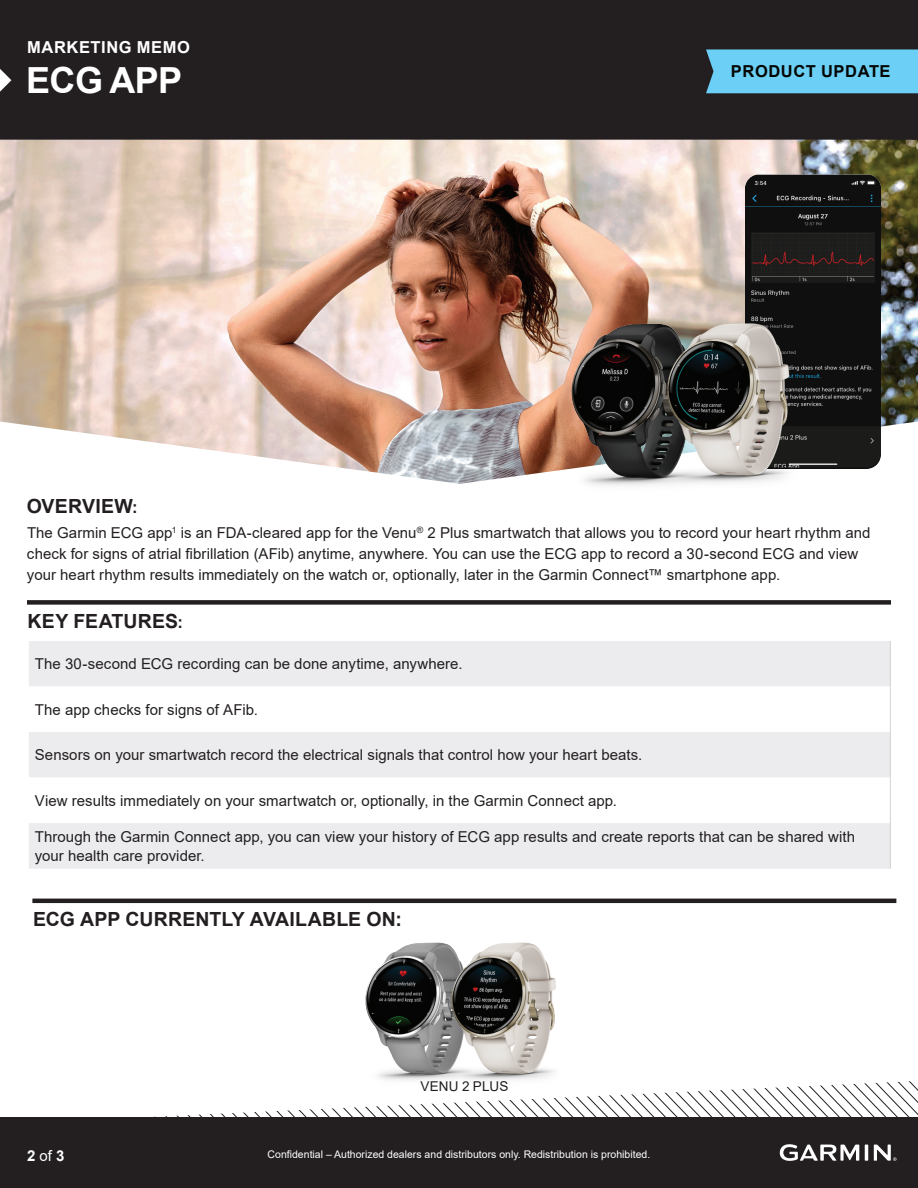
<style>
.page{position:relative;width:918px;height:1188px;background:#fff}
.page>*{position:absolute;margin:0;border:0;box-sizing:border-box;transform-origin:0 0}
.t1{font:700 36px "Arial";letter-spacing:-.015em;color:#fff}
.t2{font:700 19.5px "Arial";letter-spacing:.005em;color:#231f20}
.t3{font:700 16.5px "Arial";letter-spacing:.035em;color:#fff}
.t4{font:700 16.5px "Arial";letter-spacing:.035em;color:#040503}
.t5{font:15px/21px "Arial";letter-spacing:.005em;color:#231f20}
.t6{font:700 15px "Arial";color:#fff}
.t7{font:13.5px "Arial";letter-spacing:.015em;color:#231f20}
.t8{font:10.5px "Arial";color:#fff}
.s1{font-size:16.5px}
.s2{font-weight:400}
</style>
<div class="page">
<div style="left:0;top:1118px;width:918px;height:70px;background:#231f20"></div>
<svg style="left:780px;top:1144px;width:117px;height:17px"></svg>
<div style="left:0;top:0;width:918px;height:140px;background:#231f20"></div>
<svg style="left:0;top:69px;width:11px;height:23px"></svg>
<div style="left:706px;top:49px;width:212px;height:44px;background:#6bcff6"></div>
<div style="left:27px;top:600px;width:864px;height:5px;background:#231f20"></div>
<svg style="left:4px;top:1081px;width:914px;height:37px"></svg>
<div style="left:29px;top:641px;width:861px;height:228px;background:#ececee"></div>
<svg style="left:29px;top:687px;width:861px;height:136px"></svg>
<hr style="left:890px;top:641px;width:1px;height:46px;background:#d1d2d4">
<hr style="left:890px;top:687px;width:1px;height:45px;background:#d1d2d4">
<hr style="left:890px;top:732px;width:1px;height:46px;background:#d1d2d4">
<hr style="left:890px;top:778px;width:1px;height:45px;background:#d1d2d4">
<hr style="left:890px;top:823px;width:1px;height:46px;background:#d1d2d4">
<hr style="left:32px;top:899px;width:864px;height:4px;background:#231f20">
<img style="left:336px;top:943px;width:87px;height:152px">
<img style="left:423px;top:942px;width:170px;height:153px">
<img style="left:0;top:140px;width:918px;height:344px">
<img style="left:745px;top:174px;width:135px;height:294px">
<img style="left:538px;top:302px;width:96px;height:184px">
<img style="left:634px;top:302px;width:197px;height:184px">
<p class="t3" style="left:27px;top:35px;width:164px">MARKETING MEMO</p>
<h1 class="t1" style="left:26px;top:55px;width:158px">ECG APP</h1>
<h2 class="t2" style="left:27px;top:492px;width:112px">OVERVIEW<span class="s1">:</span></h2>
<p class="t4" style="left:731px;top:60px;width:161px">PRODUCT UPDATE</p>
<p class="t5" style="left:27px;top:522px;width:845px">The Garmin ECG app<sup>1</sup> is an FDA-cleared app for the Venu<sup>®</sup> 2 Plus smartwatch that allows you to record your heart rhythm and check for signs of atrial fibrillation (AFib) anytime, anywhere. You can use the ECG app to record a 30-second ECG and view your heart rhythm results immediately on the watch or, optionally, later in the Garmin Connect™ smartphone app.</p>
<h2 class="t2" style="left:28px;top:607px;width:157px">KEY FEATURES<span class="s1">:</span></h2>
<p class="t5" style="left:35px;top:653px;width:429px">The 30-second ECG recording can be done anytime, anywhere.</p>
<p class="t5" style="left:35px;top:699px;width:225px">The app checks for signs of AFib.</p>
<p class="t5" style="left:35px;top:744px;width:609px">Sensors on your smartwatch record the electrical signals that control how your heart beats.</p>
<p class="t5" style="left:35px;top:790px;width:584px">View results immediately on your smartwatch or, optionally, in the Garmin Connect app.</p>
<p class="t5" style="left:35px;top:826px;width:822px;line-height:19.5px">Through the Garmin Connect app, you can view your history of ECG app results and create reports that can be shared with your health care provider.</p>
<h2 class="t2" style="left:33px;top:905px;width:370px">ECG APP CURRENTLY AVAILABLE ON:</h2>
<p class="t7" style="left:420px;top:1076px;width:90px">VENU 2 PLUS</p>
<p class="t6" style="left:27px;top:1145px;width:39px">2 <span class="s2">of</span> 3</p>
<p class="t8" style="left:268px;top:1147px;width:384px">Confidential – Authorized dealers and distributors only. Redistribution is prohibited.</p>
</div>
